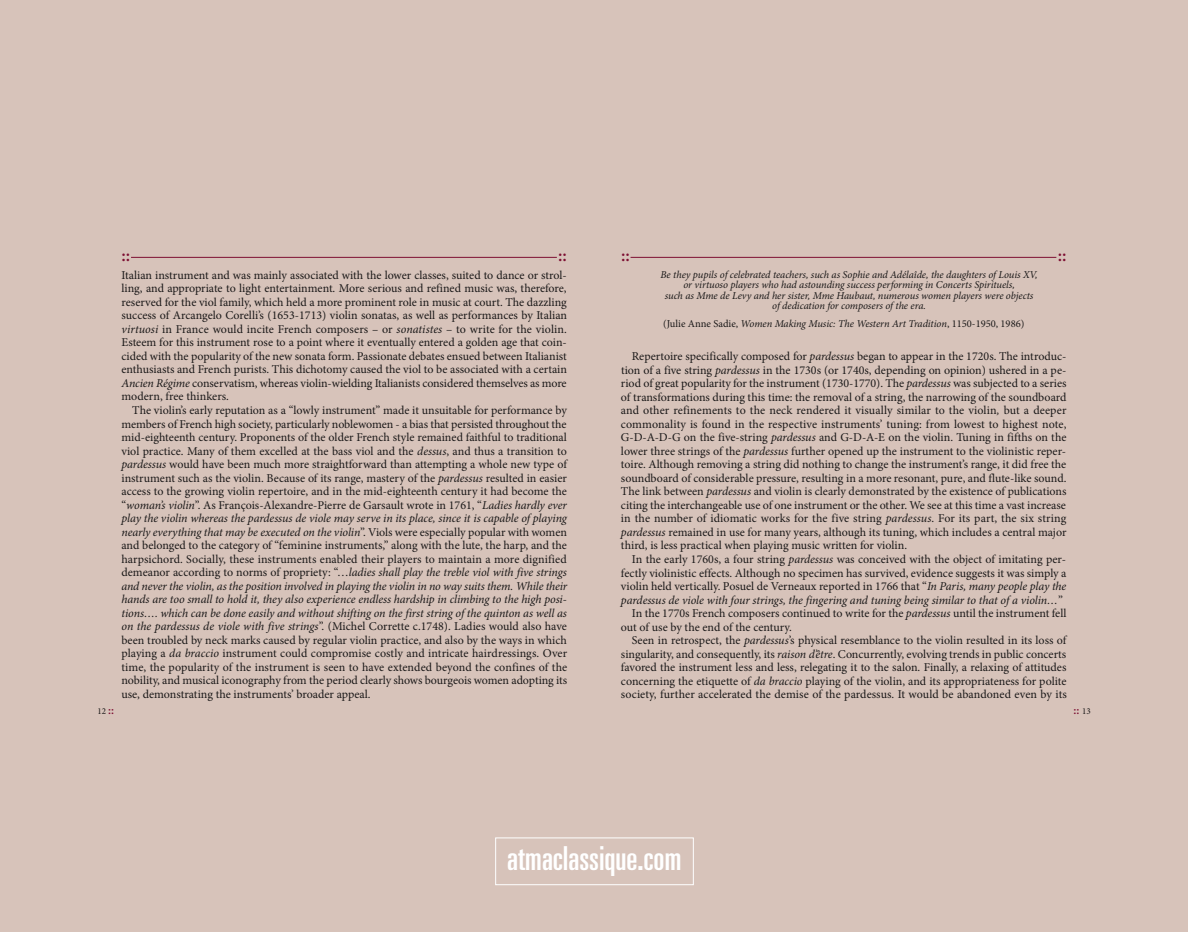
<style>
.page{position:relative;width:1188px;height:932px;background:#fff}
.page>*{position:absolute;margin:0;border:0;box-sizing:border-box;transform-origin:0 0}
.t1{font:ultra-condensed 33px "Univers";color:#fff}
.t2{font:600 18px "Minion Pro";color:#7d0f32}
.t3{font:12px/13.5px "Minion Pro";color:#1a1818;text-align:justify}
.t4{font:italic 12px "Minion Pro";letter-spacing:-.01em;color:#1a1818}
.t5{font:600 12px "Minion Pro";color:#7d0f32}
.t6{font:italic 10.5px/10.5px "Minion Pro";letter-spacing:-.005em;color:#1a1818;text-align:center}
.t7{font:9px "Minion Pro";color:#1a1818}
.s1{font-style:italic}
.s2{font-style:normal}
.s3{font-weight:600;font-size:12px;color:#7d0f32}
.s4{font-weight:400;font-size:9px;color:#1a1818}
</style>
<div class="page">
<div style="left:0;top:0;width:1188px;height:931px;background:#d7c3ba"></div>
<div style="left:495px;top:837px;width:199px;height:48px;border:1px solid #fff"></div>
<hr style="left:631px;top:257px;width:425px;height:1px;background:#7d0f32">
<hr style="left:131px;top:257px;width:426px;height:1px;background:#7d0f32">
<h2 class="t2" style="left:122px;top:248px;width:10px">::</h2>
<h2 class="t2" style="left:558px;top:248px;width:10px">::</h2>
<h2 class="t2" style="left:621px;top:248px;width:10px">::</h2>
<h2 class="t2" style="left:1058px;top:248px;width:10px">::</h2>
<p class="t3" style="left:121px;top:269px;width:447px">italian instrument and was mainly associated with the lower classes, suited to dance or strol&shy;ling, and appropriate to light entertainment. More serious and refined music was, therefore, reserved for the viol family, which held a more prominent role in music at court. The dazzling success of arcangelo Corelli’s (1653-1713) violin sonatas, as well as performances by italian <span class="s1">virtuosi</span> in France would incite French composers – or <span class="s1">sonatistes</span> – to write for the violin. esteem for this instrument rose to a point where it eventually entered a golden age that coin&shy;cided with the popularity of the new sonata form. passionate debates ensued between italianist enthusiasts and French purists. This dichotomy caused the viol to be associated with a certain <span class="s1">Ancien Régime</span> conservatism, whereas violin-wielding italianists considered themselves as more modern, free thinkers.</p>
<p class="t3" style="left:121px;top:404px;width:447px;text-indent:11px">The violin’s early reputation as a “lowly instrument” made it unsuitable for performance by members of French high society, particularly noblewomen - a bias that persisted throughout the mid-eighteenth century. proponents of the older French style remained faithful to traditional viol practice. Many of them excelled at the bass viol and the <span class="s1">dessus</span>, and thus a transition to <span class="s1">pardessus</span> would have been much more straightforward than attempting a whole new type of instrument such as the violin. Because of its range, mastery of the <span class="s1">pardessus</span> resulted in easier access to the growing violin repertoire, and in the mid-eighteenth century it had become the “<span class="s1">woman’s violin</span>”. as François-alexandre-pierre de Garsault wrote in 1761, “<span class="s1">Ladies hardly ever play the violin whereas the pardessus de viole may serve in its place, since it is capable of playing nearly everything that may be executed on the violin</span>”. viols were especially popular with women and belonged to the category of “feminine instruments,” along with the lute, the harp, and the harpsichord. socially, these instruments enabled their players to maintain a more dignified demeanor according to norms of propriety: “…<span class="s1">ladies shall play the treble viol with five strings and never the violin, as the position involved in playing the violin in no way suits them. While their hands are too small to hold it, they also experience endless hardship in climbing to the high posi&shy;tions…. which can be done easily and without shifting on the first string of the quinton as well as on the pardessus de viole with five strings</span>”. (Michel Corrette c.1748). ladies would also have been troubled by neck marks caused by regular violin practice, and also by the ways in which playing a <span class="s1">da braccio</span> instrument could compromise costly and intricate hairdressings. over time, the popularity of the instrument is seen to have extended beyond the confines of the nobility, and musical iconography from the period clearly shows bourgeois women adopting its use, demonstrating the instruments’ broader appeal.</p>
<p class="t6" style="left:661px;top:270px;width:379px">Be they pupils of celebrated teachers, such as Sophie and Adélaîde, the daughters of Louis XV, or virtuoso players who had astounding success performing in Concerts Spirituels,<br>such as Mme de Levy and her sister, Mme Haubaut, numerous women players were objects of dedication for composers of the era.</p>
<p class="t6" style="left:663px;top:319px;width:363px"><span class="s2">(Julie anne sadie,</span> Women Making Music: The Western Art Tradition<span class="s2">, 1150-1950, 1986)</span></p>
<p class="t3" style="left:621px;top:351px;width:447px;text-indent:11px">repertoire specifically composed for <span class="s1">pardessus</span> began to appear in the 1720s. The introduc&shy;tion of a five string <span class="s1">pardessus</span> in the 1730s (or 1740s, depending on opinion) ushered in a pe&shy;riod of great popularity for the instrument (1730-1770). The <span class="s1">pardessus</span> was subjected to a series of transformations during this time: the removal of a string, the narrowing of the soundboard and other refinements to the neck rendered it visually similar to the violin<span class="s1">,</span> but a deeper commonality is found in the respective instruments’ tuning: from lowest to highest note, G-D-a-D-G on the five-string <span class="s1">pardessus</span> and G-D-a-e on the violin. Tuning in fifths on the lower three strings of the <span class="s1">pardessus</span> further opened up the instrument to the violinistic reper&shy;toire. although removing a string did nothing to change the instrument’s range, it did free the soundboard of considerable pressure, resulting in a more resonant, pure, and flute-like sound.<br>The link between <span class="s1">pardessus</span> and violin is clearly demonstrated by the existence of publications citing the interchangeable use of one instrument or the other. We see at this time a vast increase in the number of idiomatic works for the five string <span class="s1">pardessus</span>. For its part, the six string <span class="s1">pardessus</span> remained in use for many years, although its tuning, which includes a central major third, is less practical when playing music written for violin.</p>
<p class="t3" style="left:632px;top:553px;width:436px">in the early 1760s, a four string <span class="s1">pardessus</span> was conceived with the object of imitating per-</p>
<p class="t3" style="left:621px;top:567px;width:447px">fectly violinistic effects. although no specimen has survived, evidence suggests it was simply a</p>
<p class="t3" style="left:621px;top:580px;width:447px">violin held vertically. posuel de verneaux reported in 1766 that “<span class="s1">In Paris, many people play the</span></p>
<p class="t4" style="left:621px;top:595px;width:443px">pardessus de viole with four strings, the fingering and tuning being similar to that of a violin…<span class="s2">”</span></p>
<p class="t3" style="left:632px;top:607px;width:436px">in the 1770s French composers continued to write for the <span class="s1">pardessus</span> until the instrument fell</p>
<p class="t3" style="left:621px;top:621px;width:172px">out of use by the end of the century.</p>
<p class="t3" style="left:632px;top:634px;width:436px">seen in retrospect, the <span class="s1">pardessus</span>’s physical resemblance to the violin resulted in its loss of</p>
<p class="t3" style="left:621px;top:648px;width:447px">singularity, and consequently, its <span class="s1">raison d’être</span>. Concurrently, evolving trends in public concerts</p>
<p class="t3" style="left:621px;top:661px;width:447px">favored the instrument less and less, relegating it to the salon. Finally, a relaxing of attitudes</p>
<p class="t3" style="left:621px;top:675px;width:447px">concerning the etiquette of <span class="s1">da braccio</span> playing of the violin, and its appropriateness for polite</p>
<p class="t3" style="left:621px;top:688px;width:447px">society, further accelerated the demise of the pardessus. it would be abandoned even by its</p>
<p class="t7" style="left:97px;top:708px;width:18px">12 <span class="s3">::</span></p>
<p class="t5" style="left:1074px;top:706px;width:19px">:: <span class="s4">13</span></p>
<h1 class="t1" style="left:507px;top:846px;width:176px">atmaclassique.com</h1>
</div>
